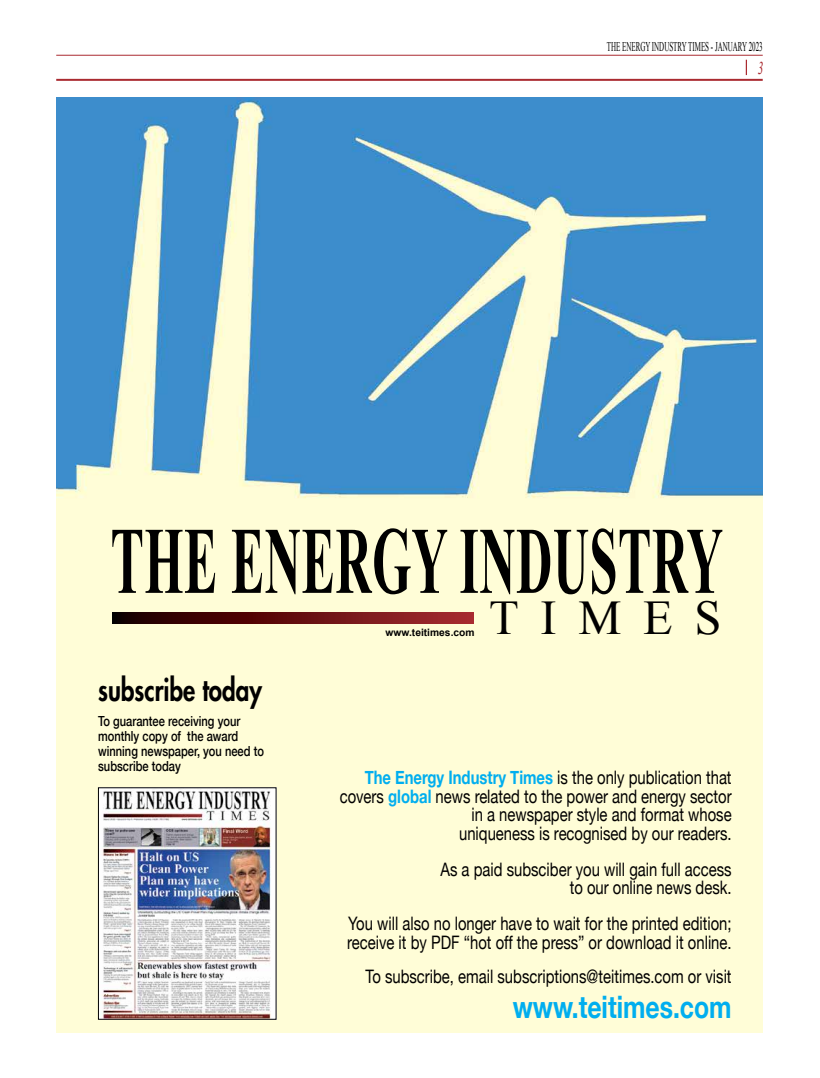
<style>
.page{position:relative;width:820px;height:1078px;background:#fff}
.page>*{position:absolute;margin:0;border:0;box-sizing:border-box;transform-origin:0 0}
.t1{font:700 95.1px "Times New Roman";letter-spacing:.01em;color:#000;scale:.53 1}
.t2{font:48.4px "Times New Roman";letter-spacing:.45em;color:#000}
.t3{font:700 30.9px "Helvetica Neue";color:#00aeef;scale:.8 1}
.t4{font:800 30.1px "Futura Std";color:#000;scale:.8 1}
.t5{font:18.5px/18.5px "Helvetica Neue";color:#000;text-align:right;scale:.8 1}
.t6{font:italic 18px "Times New Roman";color:#aa2b31;scale:.62 1}
.t7{font:500 13.9px/14.8px "Helvetica Neue";color:#000;scale:.8 1}
.t8{font:13.3px "Times New Roman";color:#000;scale:.53 1}
.t9{font:700 10.2px "Arial";color:#000}
.s1{font-weight:700;color:#00aeef}
</style>
<div class="page">
<hr style="left:56px;top:79px;width:706px;height:2px;background:#aa2b31">
<hr style="left:56px;top:55px;width:706px;height:1px;background:#aa2b31">
<svg style="left:745px;top:60px;width:1px;height:15px"></svg>
<img style="left:56px;top:97px;width:706px;height:935px">
<svg style="left:112px;top:612px;width:361px;height:11px;background:#600f10"></svg>
<img style="left:100px;top:789px;width:174px;height:228px">
<p class="t8" style="left:606px;top:37px;width:296px">THE ENERGY INDUSTRY TIMES - JANUARY 2023</p>
<p class="t6" style="left:757px;top:56px;width:10px">3</p>
<h1 class="t1" style="left:110px;top:495px;width:1156px">THE ENERGY INDUSTRY</h1>
<h2 class="t2" style="left:489px;top:584px;width:234px">TIMES</h2>
<p class="t9" style="left:385px;top:625px;width:90px">www.teitimes.com</p>
<h3 class="t4" style="left:98px;top:670px;width:206px">subscribe today</h3>
<p class="t7" style="left:98px;top:713px;width:209px">To guarantee receiving your monthly copy of the award winning newspaper, you need to subscribe today</p>
<p class="t5" style="left:339px;top:767px;width:491px"><span class="s1">The Energy Industry Times</span> is the only publication that covers <span class="s1">global</span> news related to the power and energy sector in a newspaper style and format whose<br>uniqueness is recognised by our readers.</p>
<p class="t5" style="left:440px;top:859px;width:365px">As a paid subsciber you will gain full access to our online news desk.</p>
<p class="t5" style="left:347px;top:913px;width:482px;text-align:left">You will also no longer have to wait for the printed edition; receive it by PDF “hot off the press” or download it online.</p>
<p class="t5" style="left:365px;top:966px;width:459px">To subscribe, email subscriptions@teitimes.com or visit</p>
<h3 class="t3" style="left:512px;top:987px;width:275px">www.teitimes.com</h3>
</div>
